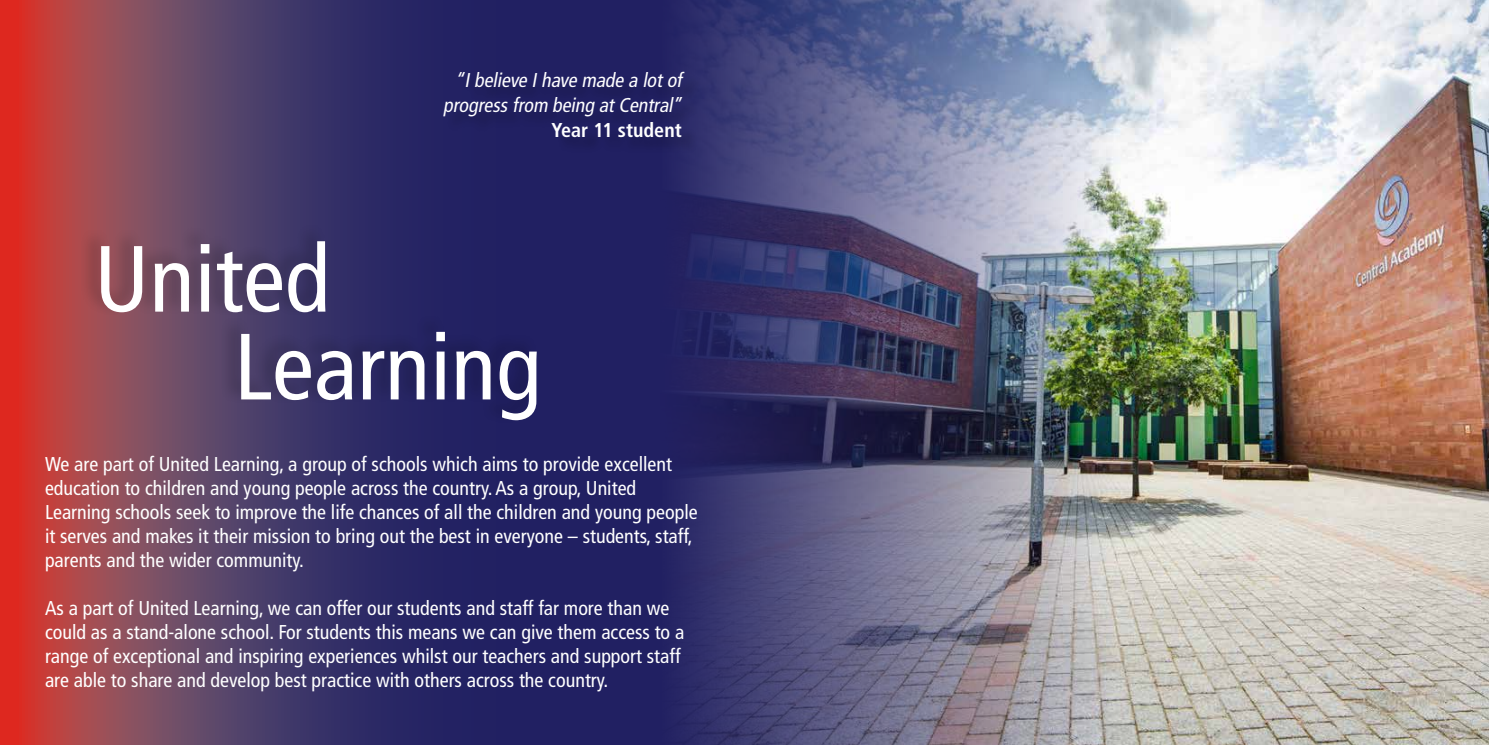
<style>
.page{position:relative;width:1489px;height:745px;background:#fff}
.page>*{position:absolute;margin:0;border:0;box-sizing:border-box;transform-origin:0 0}
.t1{font:condensed 93.75px/87.8px "Frutiger LT";color:#fff}
.t2{font:condensed 20px/24px "Frutiger LT";color:#fff}
.t3{font:italic condensed 20px/25px "Frutiger LT";color:#fff;text-align:center}
.t4{font:700 condensed 20px "Frutiger LT";color:#fff}
</style>
<div class="page">
<img style="left:1145px;top:0;width:343px;height:744px">
<img style="left:0;top:0;width:1145px;height:744px">
<div style="left:79px;top:222px;width:247px;height:95px;background:#000;opacity:.2"></div>
<div style="left:219px;top:313px;width:319px;height:111px;background:#000;opacity:.2"></div>
<div style="left:446px;top:74px;width:255px;height:80px;background:#201f60"></div>
<p class="t3" style="left:443px;top:67px;width:244px">“Ibelieve Ihave made a lotof progressfrom being atCentral”</p>
<p class="t4" style="left:551px;top:118px;width:132px">Year 11 student</p>
<h1 class="t1" style="left:234px;top:236px;width:309px;text-indent:-140px">United<br>Learning</h1>
<p class="t2" style="left:45px;top:452px;width:654px">We are part of United Learning, a group of schools which aims to provide excellent education to children and young people across the country. As a group, United Learning schools seek to improve the life chances of all the children and young people it serves and makes it their mission to bring out the best in everyone – students, staff, parents and the wider community.</p>
<p class="t2" style="left:45px;top:596px;width:640px">As a part of United Learning, we can offer our students and staff far more than we could as a stand-alone school. For students this means we can give them access to a range of exceptional and inspiring experiences whilst our teachers and support staff are able to share and develop best practice with others across the country.</p>
</div>
